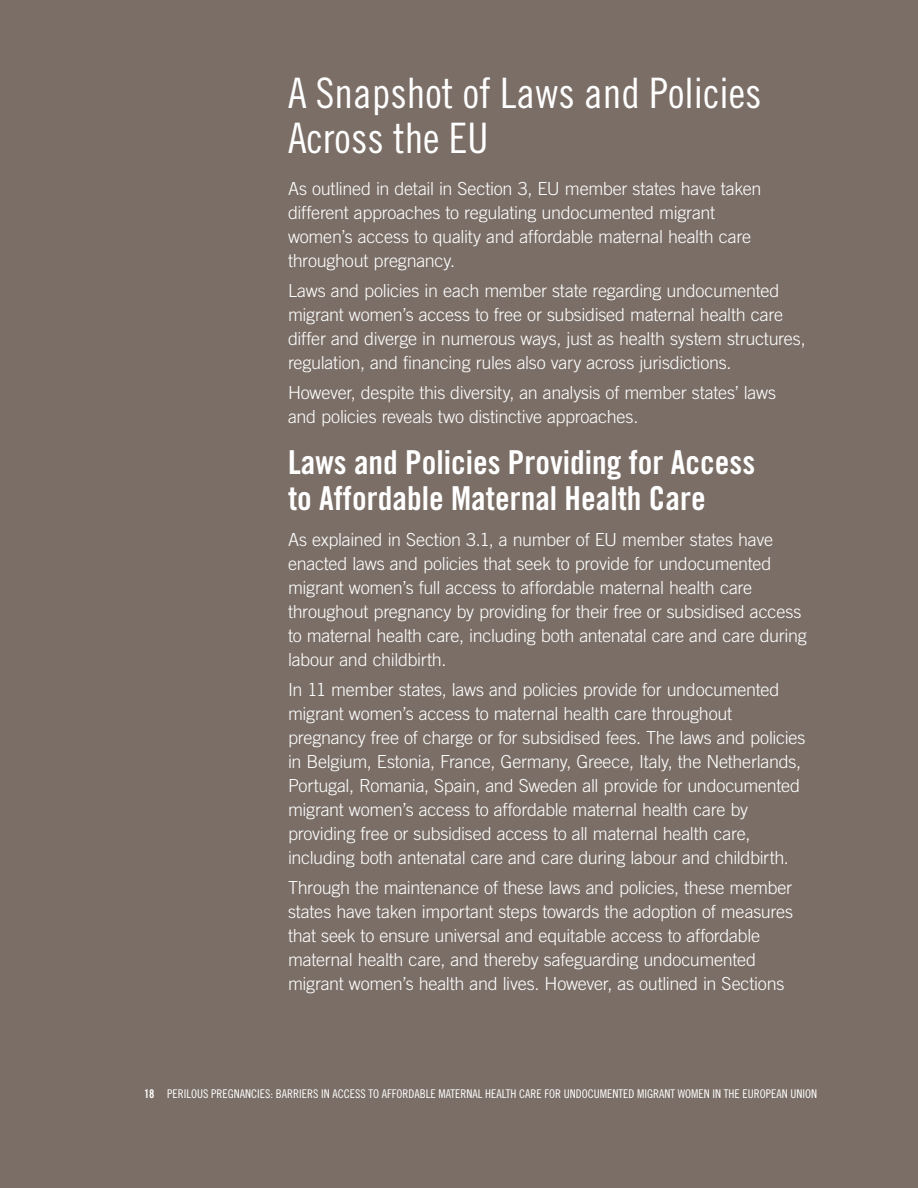
<style>
.page{position:relative;width:918px;height:1188px;background:#7a6e66}
.page>*{position:absolute;margin:0;border:0;box-sizing:border-box;transform-origin:0 0}
.t1{font:42px/45px "Trade Gothic Cond Eighteen";color:#fff}
.t2{font:33px/36px "Trade Gothic Bold Cond Twenty";color:#fff}
.t3{font:300 18px/24px "Trade Gothic";letter-spacing:-.015em;color:#fff}
.t4{font:12px "Trade Gothic Cond Eighteen";color:#fff}
.s1{font-family:"Trade Gothic Bold Cond Twenty"}
</style>
<div class="page">
<h1 class="t1" style="left:288px;top:70px;width:475px">A Snapshot of Laws and Policies<br>Across the EU</h1>
<p class="t3" style="left:288px;top:176px;width:475px">As outlined in detail in Section 3, EU member states have taken different approaches to regulating undocumented migrant women’s access to quality and affordable maternal health care throughout pregnancy.</p>
<p class="t3" style="left:288px;top:278px;width:519px">Laws and policies in each member state regarding undocumented migrant women’s access to free or subsidised maternal health care differ and diverge in numerous ways, just as health system structures, regulation, and financing rules also vary across jurisdictions.</p>
<p class="t3" style="left:288px;top:380px;width:490px">However, despite this diversity, an analysis of member states’ laws and policies reveals two distinctive approaches.</p>
<h2 class="t2" style="left:288px;top:444px;width:469px">Laws and Policies Providing for Access to Affordable Maternal Health Care</h2>
<p class="t3" style="left:288px;top:527px;width:520px">As explained in Section 3.1, a number of EU member states have enacted laws and policies that seek to provide for undocumented migrant women’s full access to affordable maternal health care throughout pregnancy by providing for their free or subsidised access to maternal health care, including both antenatal care and care during labour and childbirth.</p>
<p class="t3" style="left:288px;top:677px;width:519px">In 11 member states, laws and policies provide for undocumented migrant women’s access to maternal health care throughout pregnancy free of charge or for subsidised fees. The laws and policies in Belgium, Estonia, France, Germany, Greece, Italy, the Netherlands, Portugal, Romania, Spain, and Sweden all provide for undocumented migrant women’s access to affordable maternal health care by providing free or subsidised access to all maternal health care, including both antenatal care and care during labour and childbirth.</p>
<p class="t3" style="left:288px;top:875px;width:507px">Through the maintenance of these laws and policies, these member states have taken important steps towards the adoption of measures that seek to ensure universal and equitable access to affordable maternal health care, and thereby safeguarding undocumented migrant women’s health and lives. However, as outlined in Sections</p>
<p class="t4" style="left:144px;top:1086px;width:675px"><span class="s1">18</span> PERILOUS PREGNANCIES: BARRIERS IN ACCESS TO AFFORDABLE MATERNAL HEALTH CARE FOR UNDOCUMENTED MIGRANT WOMEN IN THE EUROPEAN UNION</p>
</div>
